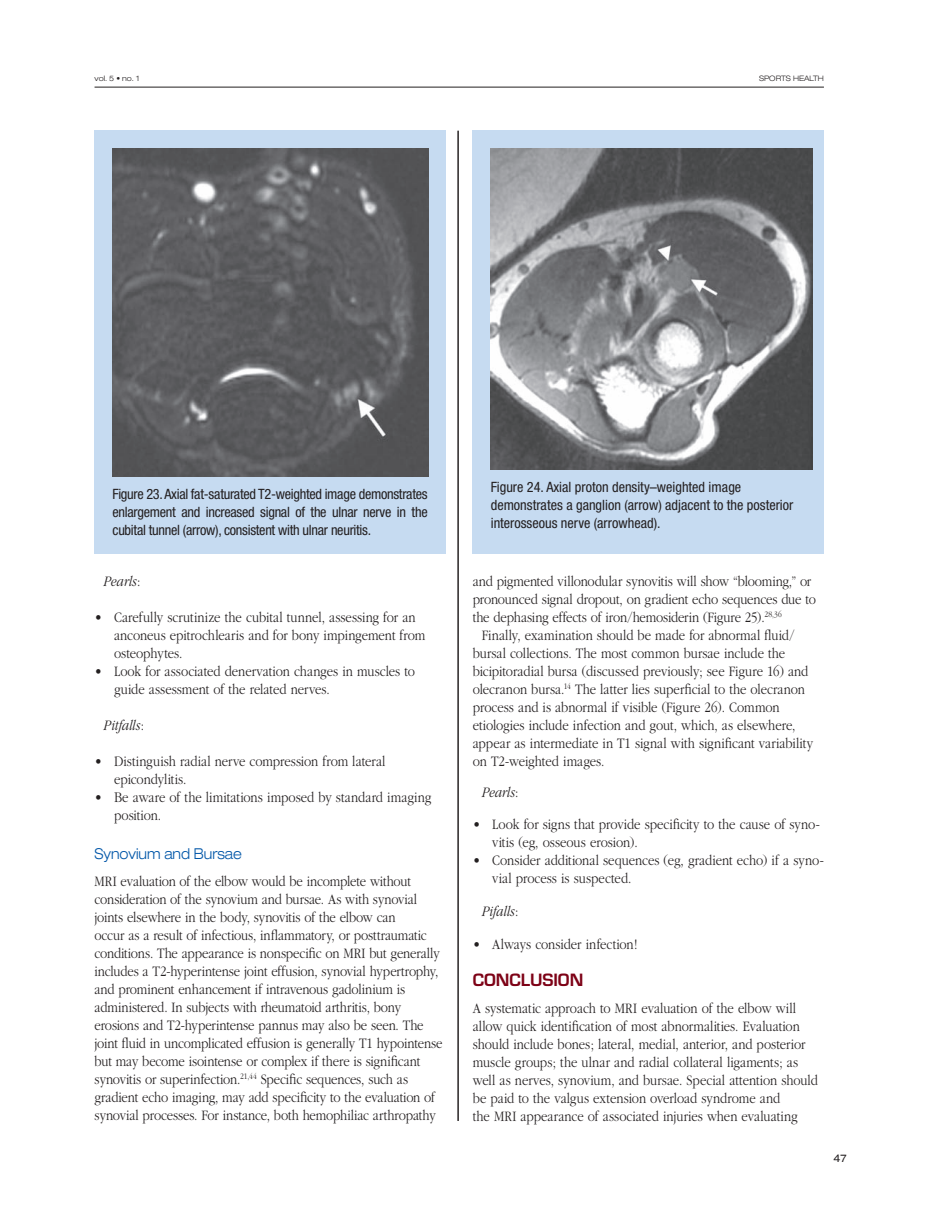
<style>
.page{position:relative;width:932px;height:1229px;background:#fff}
.page>*{position:absolute;margin:0;border:0;box-sizing:border-box;transform-origin:0 0}
.t1{font:600 16.5px "Eurostile";letter-spacing:-.005em;color:#7d0216}
.t2{font:300 15px/18px "Garamond";letter-spacing:-.005em;color:#231f20;scale:.85 1}
.t3{font:italic 300 15px "Garamond";color:#231f20;scale:.85 1}
.t4{font:300 expanded 15px "Helvetica Neue";color:#0156a8;scale:.9 1}
.t5{font:condensed 14.25px/18px "Helvetica Neue";color:#231f20;text-align:justify}
.t6{font:expanded 10.5px "Helvetica Neue";color:#231f20}
.t7{font:300 expanded 7.5px "Helvetica Neue";color:#231f20}
.s1{font-style:normal}
</style>
<div class="page">
<hr style="left:458px;top:131px;width:1px;height:990px;background:#231f20">
<hr style="left:94px;top:87px;width:730px;height:1px;background:#231f20">
<div style="left:94px;top:130px;width:352px;height:424px;background:#c6dbf1"></div>
<img style="left:112px;top:148px;width:316px;height:329px">
<div style="left:472px;top:130px;width:352px;height:424px;background:#c6dbf1"></div>
<img style="left:491px;top:148px;width:321px;height:321px">
<p class="t7" style="left:94px;top:74px;width:46px">vol. 5 • no. 1</p>
<p class="t7" style="left:759px;top:74px;width:66px">SPORTS HEALTH</p>
<p class="t5" style="left:112px;top:485px;width:317px">Figure 23. Axial fat-saturated T2-weighted image demonstrates enlargement and increased signal of the ulnar nerve in the cubital tunnel (arrow), consistent with ulnar neuritis.</p>
<p class="t5" style="left:491px;top:477px;width:304px;text-align:left">Figure 24. Axial proton density–weighted image demonstrates a ganglion (arrow) adjacent to the posterior interosseous nerve (arrowhead).</p>
<p class="t3" style="left:104px;top:573px;width:45px">Pearls<span class="s1">:</span></p>
<p class="t2" style="left:114px;top:608px;width:368px;text-indent:-19px">• Carefully scrutinize the cubital tunnel, assessing for an anconeus epitrochlearis and for bony impingement from osteophytes.</p>
<p class="t2" style="left:114px;top:662px;width:355px;text-indent:-19px">• Look for associated denervation changes in muscles to guide assessment of the related nerves.</p>
<p class="t3" style="left:103px;top:717px;width:49px">Pitfalls<span class="s1">:</span></p>
<p class="t2" style="left:114px;top:752px;width:321px;text-indent:-19px">• Distinguish radial nerve compression from lateral epicondylitis.</p>
<p class="t2" style="left:114px;top:788px;width:375px;text-indent:-19px">• Be aware of the limitations imposed by standard imaging position.</p>
<p class="t4" style="left:94px;top:844px;width:165px">Synovium and Bursae</p>
<p class="t2" style="left:94px;top:872px;width:411px">MRI evaluation of the elbow would be incomplete without consideration of the synovium and bursae. As with synovial joints elsewhere in the body, synovitis of the elbow can<br>occur as a result of infectious, inflammatory, or posttraumatic conditions. The appearance is nonspecific on MRI but generally includes a T2-hyperintense joint effusion, synovial hypertrophy, and prominent enhancement if intravenous gadolinium is administered. In subjects with rheumatoid arthritis, bony erosions and T2-hyperintense pannus may also be seen. The joint fluid in uncomplicated effusion is generally T1 hypointense but may become isointense or complex if there is significant synovitis or superinfection.<sup>21,44</sup> Specific sequences, such as gradient echo imaging, may add specificity to the evaluation of synovial processes. For instance, both hemophiliac arthropathy</p>
<p class="t2" style="left:473px;top:572px;width:400px">and pigmented villonodular synovitis will show “blooming,” or</p>
<p class="t2" style="left:473px;top:590px;width:405px">pronounced signal dropout, on gradient echo sequences due to</p>
<p class="t2" style="left:473px;top:608px;width:365px">the dephasing effects of iron/hemosiderin (Figure 25).<sup>28,36</sup></p>
<p class="t2" style="left:482px;top:626px;width:369px">Finally, examination should be made for abnormal fluid/</p>
<p class="t2" style="left:472px;top:644px;width:369px">bursal collections. The most common bursae include the</p>
<p class="t2" style="left:472px;top:662px;width:396px">bicipitoradial bursa (discussed previously; see Figure 16) and</p>
<p class="t2" style="left:472px;top:680px;width:392px">olecranon bursa.<sup>14</sup> The latter lies superficial to the olecranon</p>
<p class="t2" style="left:473px;top:698px;width:362px">process and is abnormal if visible (Figure 26). Common</p>
<p class="t2" style="left:473px;top:716px;width:381px">etiologies include infection and gout, which, as elsewhere,</p>
<p class="t2" style="left:473px;top:734px;width:402px">appear as intermediate in T1 signal with significant variability</p>
<p class="t2" style="left:473px;top:752px;width:157px">on T2-weighted images.</p>
<p class="t3" style="left:482px;top:784px;width:45px">Pearls<span class="s1">:</span></p>
<p class="t2" style="left:492px;top:815px;width:387px;text-indent:-19px">• Look for signs that provide specificity to the cause of syno&shy;vitis (eg, osseous erosion).</p>
<p class="t2" style="left:492px;top:851px;width:391px;text-indent:-19px">• Consider additional sequences (eg, gradient echo) if a syno&shy;vial process is suspected.</p>
<p class="t3" style="left:481px;top:903px;width:45px">Pifalls<span class="s1">:</span></p>
<p class="t2" style="left:472px;top:935px;width:195px">• Always consider infection!</p>
<p class="t1" style="left:472px;top:970px;width:110px">CONCLUSION</p>
<p class="t2" style="left:472px;top:1000px;width:407px">A systematic approach to MRI evaluation of the elbow will allow quick identification of most abnormalities. Evaluation should include bones; lateral, medial, anterior, and posterior muscle groups; the ulnar and radial collateral ligaments; as well as nerves, synovium, and bursae. Special attention should be paid to the valgus extension overload syndrome and<br>the MRI appearance of associated injuries when evaluating</p>
<p class="t6" style="left:833px;top:1151px;width:15px">47</p>
</div>
